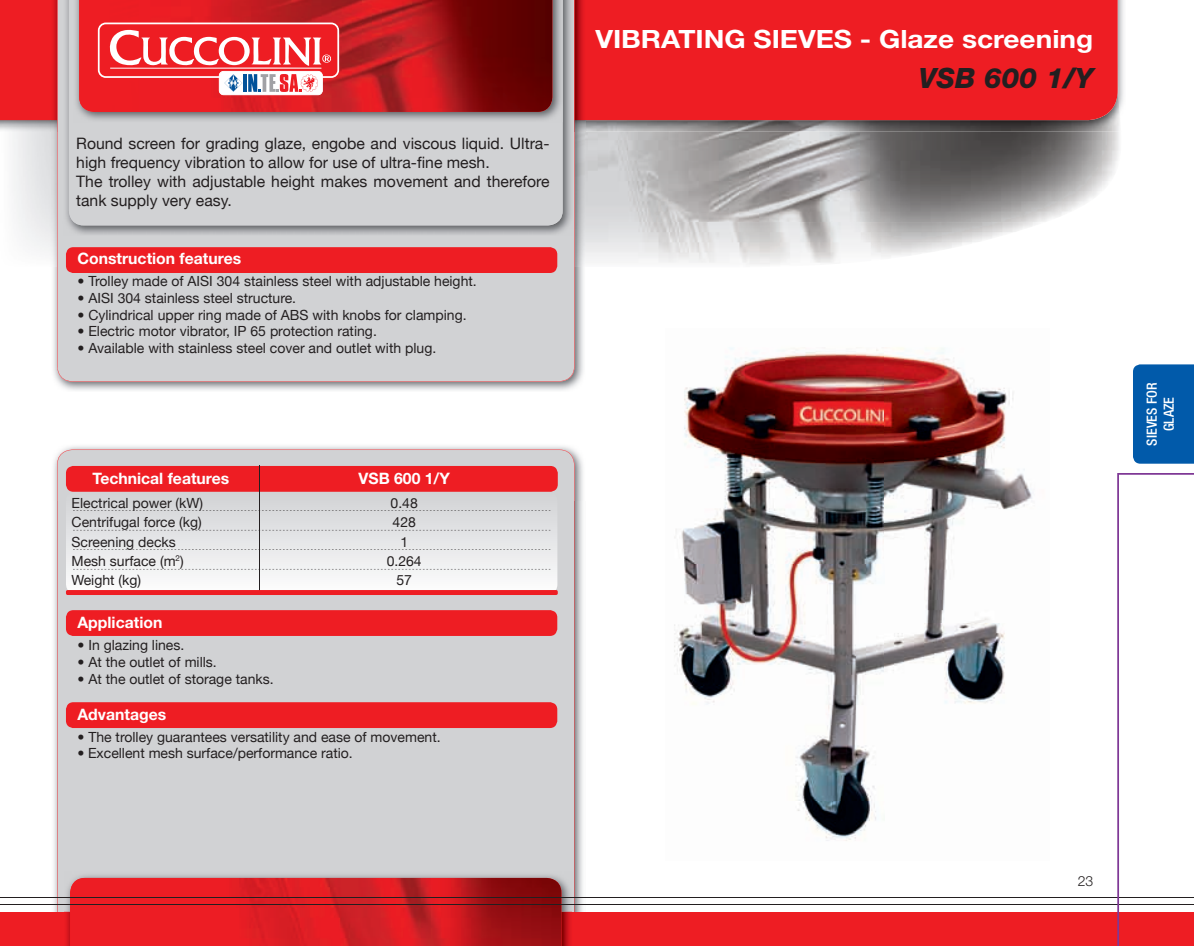
<style>
.page{position:relative;width:1194px;height:946px;background:#fff}
.page>*{position:absolute;margin:0;border:0;box-sizing:border-box;transform-origin:0 0}
.t1{font:italic 800 28px "Helvetica Neue";color:#231f20}
.t2{font:700 25.2px "Helvetica Neue";color:#fff;scale:1.11 1}
.t3{font:15.75px/18.9px "Helvetica Neue";color:#231f20}
.t4{font:700 15.75px "Helvetica Neue";color:#fff}
.t5{font:14px "Helvetica Neue";color:#231f20}
.t6{font:500 condensed 14px/16.8px "Helvetica Neue";color:#fff;text-align:center}
.t7{font:300 14px "Helvetica Neue";color:#231f20}
</style>
<div class="page">
<img style="left:53px;top:446px;width:530px;height:55px">
<img style="left:51px;top:501px;width:6px;height:410px">
<img style="left:574px;top:501px;width:11px;height:410px">
<div style="left:57px;top:449px;width:517px;height:462px;background:#d1d2d4"></div>
<img style="left:585px;top:120px;width:534px;height:102px">
<img style="left:585px;top:222px;width:453px;height:43px">
<img style="left:1117px;top:0;width:7px;height:131px">
<div style="left:0;top:0;width:1117px;height:120px;background:#ee1d23"></div>
<div style="left:0;top:911px;width:1193px;height:34px;background:#ee1d23"></div>
<img style="left:53px;top:267px;width:531px;height:124px">
<img style="left:51px;top:131px;width:6px;height:136px">
<img style="left:574px;top:131px;width:11px;height:136px">
<svg style="left:574px;top:120px;width:11px;height:11px"></svg>
<svg style="left:51px;top:120px;width:6px;height:11px"></svg>
<img style="left:51px;top:0;width:534px;height:120px">
<div style="left:57px;top:0;width:517px;height:381px;background:#d1d2d4"></div>
<img style="left:63px;top:0;width:510px;height:235px">
<div style="left:69px;top:0;width:493px;height:225px;background:#d1d2d4"></div>
<img style="left:73px;top:0;width:489px;height:122px">
<img style="left:79px;top:0;width:473px;height:112px">
<img style="left:64px;top:871px;width:508px;height:74px">
<img style="left:70px;top:877px;width:491px;height:68px">
<hr style="left:0;top:897px;width:1193px;height:1px;background:#231f20">
<hr style="left:0;top:903px;width:1193px;height:1px;background:#231f20">
<svg style="left:66px;top:490px;width:491px;height:101px"></svg>
<div style="left:66px;top:466px;width:492px;height:25px;background:#ee1d23;border-radius:7px"></div>
<svg style="left:73px;top:510px;width:477px;height:1px"></svg>
<svg style="left:73px;top:530px;width:477px;height:1px"></svg>
<svg style="left:73px;top:549px;width:477px;height:1px"></svg>
<hr style="left:259px;top:466px;width:1px;height:129px;background:#231f20">
<svg style="left:73px;top:569px;width:477px;height:1px"></svg>
<div style="left:66px;top:590px;width:492px;height:5px;background:#ee1d23;border-radius:2px"></div>
<div style="left:66px;top:247px;width:491px;height:26px;background:#ee1d23;border-radius:7px"></div>
<div style="left:66px;top:610px;width:491px;height:26px;background:#ee1d23;border-radius:7px"></div>
<div style="left:66px;top:702px;width:491px;height:26px;background:#ee1d23;border-radius:7px"></div>
<svg style="left:98px;top:23px;width:241px;height:72px"></svg>
<img style="left:674px;top:347px;width:358px;height:494px">
<div style="left:1133px;top:364px;width:60px;height:99px;background:#015aaa"></div>
<svg style="left:1117px;top:473px;width:77px;height:473px"></svg>
<p class="t3" style="left:76px;top:134px;width:475px">Round screen for grading glaze, engobe and viscous liquid. Ultra&shy;high frequency vibration to allow for use of ultra-fine mesh.<br>The trolley with adjustable height makes movement and therefore tank supply very easy.</p>
<p class="t4" style="left:77px;top:249px;width:165px">Construction features</p>
<p class="t5" style="left:77px;top:273px;width:401px">• Trolley made of AISI 304 stainless steel with adjustable height.</p>
<p class="t5" style="left:77px;top:289px;width:220px">• AISI 304 stainless steel structure.</p>
<p class="t5" style="left:77px;top:306px;width:390px">• Cylindrical upper ring made of ABS with knobs for clamping.</p>
<p class="t5" style="left:77px;top:323px;width:301px">• Electric motor vibrator, IP 65 protection rating.</p>
<p class="t5" style="left:77px;top:340px;width:360px">• Available with stainless steel cover and outlet with plug.</p>
<h2 class="t2" style="left:595px;top:24px;width:450px">VIBRATING SIEVES - Glaze screening</h2>
<h1 class="t1" style="left:919px;top:61px;width:176px">VSB 600 1/Y</h1>
<p class="t4" style="left:92px;top:468px;width:138px">Technical features</p>
<p class="t4" style="left:358px;top:468px;width:93px">VSB 600 1/Y</p>
<p class="t5" style="left:72px;top:494px;width:133px">Electrical power (kW)</p>
<p class="t5" style="left:390px;top:494px;width:29px">0.48</p>
<p class="t5" style="left:72px;top:514px;width:132px">Centrifugal force (kg)</p>
<p class="t5" style="left:392px;top:514px;width:25px">428</p>
<p class="t5" style="left:72px;top:533px;width:106px">Screening decks</p>
<p class="t5" style="left:400px;top:533px;width:9px">1</p>
<p class="t5" style="left:72px;top:552px;width:114px">Mesh surface (m<sup>2</sup>)</p>
<p class="t5" style="left:387px;top:552px;width:37px">0.264</p>
<p class="t5" style="left:72px;top:571px;width:71px">Weight (kg)</p>
<p class="t5" style="left:396px;top:571px;width:17px">57</p>
<p class="t4" style="left:77px;top:613px;width:86px">Application</p>
<p class="t5" style="left:77px;top:636px;width:108px">• In glazing lines.</p>
<p class="t5" style="left:77px;top:653px;width:141px">• At the outlet of mills.</p>
<p class="t5" style="left:77px;top:670px;width:198px">• At the outlet of storage tanks.</p>
<p class="t4" style="left:77px;top:704px;width:90px">Advantages</p>
<p class="t5" style="left:77px;top:728px;width:365px">• The trolley guarantees versatility and ease of movement.</p>
<p class="t5" style="left:77px;top:745px;width:277px">• Excellent mesh surface/performance ratio.</p>
<p class="t7" style="left:1077px;top:872px;width:17px">23</p>
<p class="t6" style="left:1143px;top:445px;width:64px;rotate:-90deg">SIEVES FOR<br>GLAZE</p>
</div>
